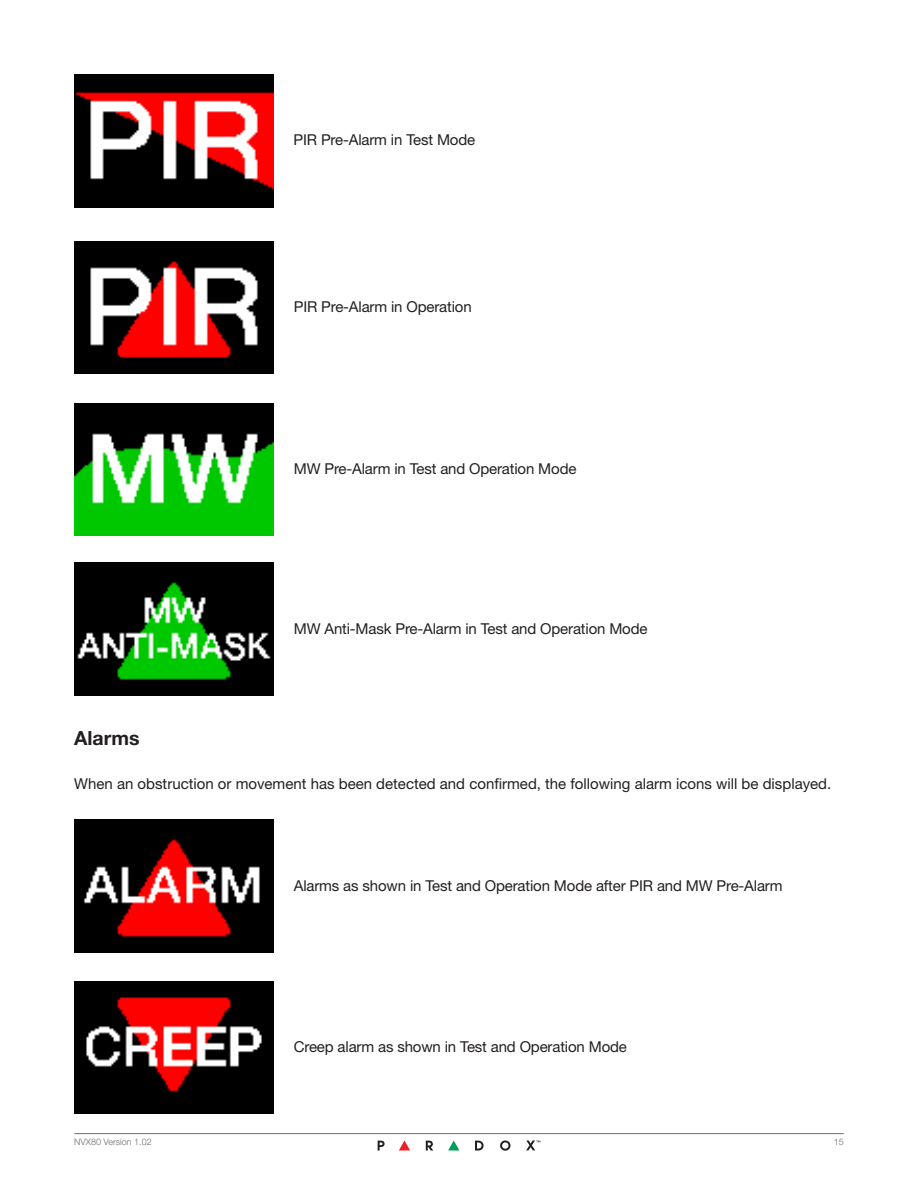
<style>
.page{position:relative;width:918px;height:1188px;background:#fff}
.page>*{position:absolute;margin:0;border:0;box-sizing:border-box;transform-origin:0 0}
.t1{font:700 19.5px "Helvetica Neue LT Std";color:#231f20}
.t2{font:15px "Helvetica Neue LT Std";letter-spacing:-.01em;color:#231f20}
.t3{font:300 9px "Helvetica Neue LT Std";color:#6c6d70}
</style>
<div class="page">
<hr style="left:74px;top:1133px;width:770px;height:1px;background:#6c6d70">
<svg style="left:448px;top:1140px;width:11px;height:10px"></svg>
<svg style="left:399px;top:1140px;width:11px;height:11px"></svg>
<svg style="left:378px;top:1141px;width:7px;height:10px"></svg>
<svg style="left:426px;top:1141px;width:7px;height:10px"></svg>
<svg style="left:475px;top:1141px;width:9px;height:10px"></svg>
<svg style="left:500px;top:1140px;width:11px;height:11px"></svg>
<svg style="left:526px;top:1140px;width:14px;height:10px"></svg>
<img style="left:74px;top:74px;width:199px;height:133px">
<img style="left:74px;top:403px;width:199px;height:133px">
<img style="left:74px;top:820px;width:199px;height:133px">
<img style="left:74px;top:241px;width:199px;height:133px">
<img style="left:74px;top:563px;width:199px;height:133px">
<img style="left:74px;top:981px;width:199px;height:133px">
<p class="t2" style="left:294px;top:131px;width:183px">PIR Pre-Alarm in Test Mode</p>
<p class="t2" style="left:294px;top:298px;width:179px">PIR Pre-Alarm in Operation</p>
<p class="t2" style="left:294px;top:460px;width:284px">MW Pre-Alarm in Test and Operation Mode</p>
<p class="t2" style="left:294px;top:620px;width:355px">MW Anti-Mask Pre-Alarm in Test and Operation Mode</p>
<p class="t1" style="left:74px;top:726px;width:67px">Alarms</p>
<p class="t2" style="left:74px;top:775px;width:759px">When an obstruction or movement has been detected and confirmed, the following alarm icons will be displayed.</p>
<p class="t2" style="left:294px;top:877px;width:490px">Alarms as shown in Test and Operation Mode after PIR and MW Pre-Alarm</p>
<p class="t2" style="left:294px;top:1038px;width:335px">Creep alarm as shown in Test and Operation Mode</p>
<p class="t3" style="left:74px;top:1136px;width:79px">NVX80 Version 1.02</p>
<p class="t3" style="left:834px;top:1136px;width:12px">15</p>
</div>
